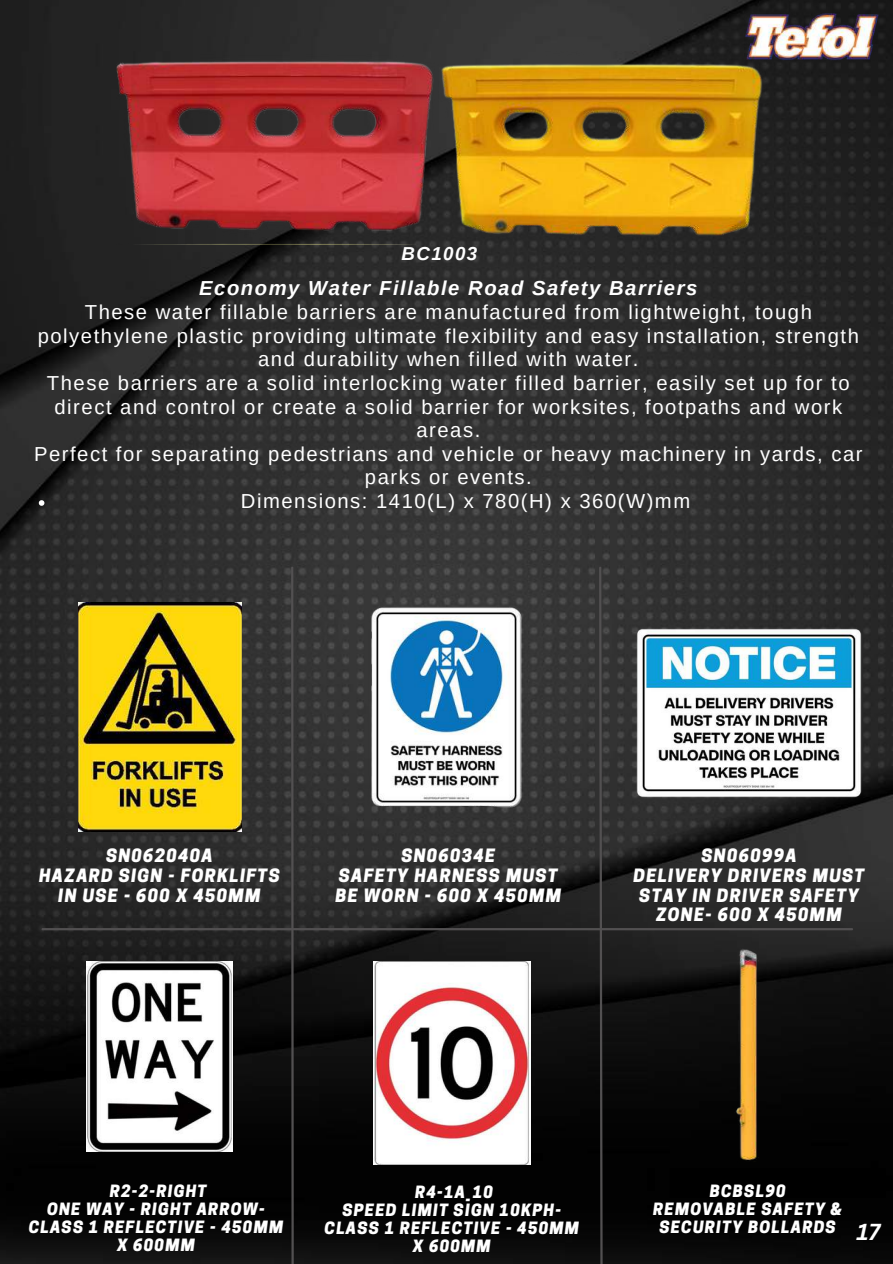
<style>
.page{position:relative;width:893px;height:1264px;background:#fff}
.page>*{position:absolute;margin:0;border:0;box-sizing:border-box;transform-origin:0 0}
.t1{font:italic 700 22.5px "Canva Sans";color:#fff}
.t2{font:20.25px "Arimo";letter-spacing:.075em;color:#fff}
.t3{font:italic 700 20.25px "Arimo";letter-spacing:.075em;color:#fff}
.t4{font:italic 700 18.75px "Arimo";letter-spacing:.075em;color:#fff}
.t5{font:italic 800 17.25px/19.5px "Cooper Hewitt";letter-spacing:.075em;color:#fff;text-align:center}
.t6{font:italic 800 15.9px/18px "Cooper Hewitt";letter-spacing:.075em;color:#fff;text-align:center}
</style>
<div class="page">
<img style="left:0;top:0;width:892px;height:1263px">
<hr style="left:43px;top:928px;width:809px;height:2px;background:#525051">
<svg style="left:290px;top:565px;width:5px;height:698px;background:#363535"></svg>
<img style="left:744px;top:12px;width:135px;height:48px">
<svg style="left:598px;top:565px;width:6px;height:698px;background:#313031"></svg>
<img style="left:78px;top:602px;width:164px;height:229px">
<img style="left:332px;top:570px;width:229px;height:275px">
<img style="left:627px;top:602px;width:243px;height:222px">
<img style="left:87px;top:961px;width:145px;height:190px">
<img style="left:373px;top:961px;width:158px;height:203px">
<img style="left:682px;top:927px;width:138px;height:257px">
<img style="left:385px;top:51px;width:430px;height:198px">
<img style="left:78px;top:51px;width:398px;height:193px">
<svg style="left:39px;top:500px;width:5px;height:6px"></svg>
<p class="t4" style="left:401px;top:242px;width:77px">BC1003</p>
<p class="t3" style="left:199px;top:277px;width:499px">Economy Water Fillable Road Safety Barriers</p>
<p class="t2" style="left:85px;top:300px;width:728px">These water fillable barriers are manufactured from lightweight, tough</p>
<p class="t2" style="left:38px;top:324px;width:822px">polyethylene plastic providing ultimate flexibility and easy installation, strength</p>
<p class="t2" style="left:258px;top:348px;width:382px">and durability when filled with water.</p>
<p class="t2" style="left:47px;top:371px;width:804px">These barriers are a solid interlocking water filled barrier, easily set up for to</p>
<p class="t2" style="left:54px;top:395px;width:789px">direct and control or create a solid barrier for worksites, footpaths and work</p>
<p class="t2" style="left:416px;top:419px;width:65px">areas.</p>
<p class="t2" style="left:34px;top:442px;width:830px">Perfect for separating pedestrians and vehicle or heavy machinery in yards, car</p>
<p class="t2" style="left:365px;top:466px;width:168px">parks or events.</p>
<p class="t2" style="left:241px;top:489px;width:450px">Dimensions: 1410(L) x 780(H) x 360(W)mm</p>
<p class="t5" style="left:39px;top:848px;width:242px">SN062040A<br>HAZARD SIGN - FORKLIFTS<br>IN USE - 600 X 450MM</p>
<p class="t5" style="left:335px;top:848px;width:227px">SN06034E<br>SAFETY HARNESS MUST<br>BE WORN - 600 X 450MM</p>
<p class="t5" style="left:633px;top:848px;width:232px">SN06099A<br>DELIVERY DRIVERS MUST<br>STAY IN DRIVER SAFETY<br>ZONE- 600 X 450MM</p>
<p class="t6" style="left:29px;top:1184px;width:256px">R2-2-RIGHT<br>ONE WAY - RIGHT ARROW-<br>CLASS 1 REFLECTIVE - 450MM<br>X 600MM</p>
<p class="t6" style="left:324px;top:1184px;width:256px">R4-1A_10<br>SPEED LIMIT SIGN 10KPH-<br>CLASS 1 REFLECTIVE - 450MM<br>X 600MM</p>
<p class="t6" style="left:653px;top:1183px;width:190px">BCBSL90<br>REMOVABLE SAFETY &amp;<br>SECURITY BOLLARDS</p>
<p class="t1" style="left:856px;top:1215px;width:25px">17</p>
</div>
